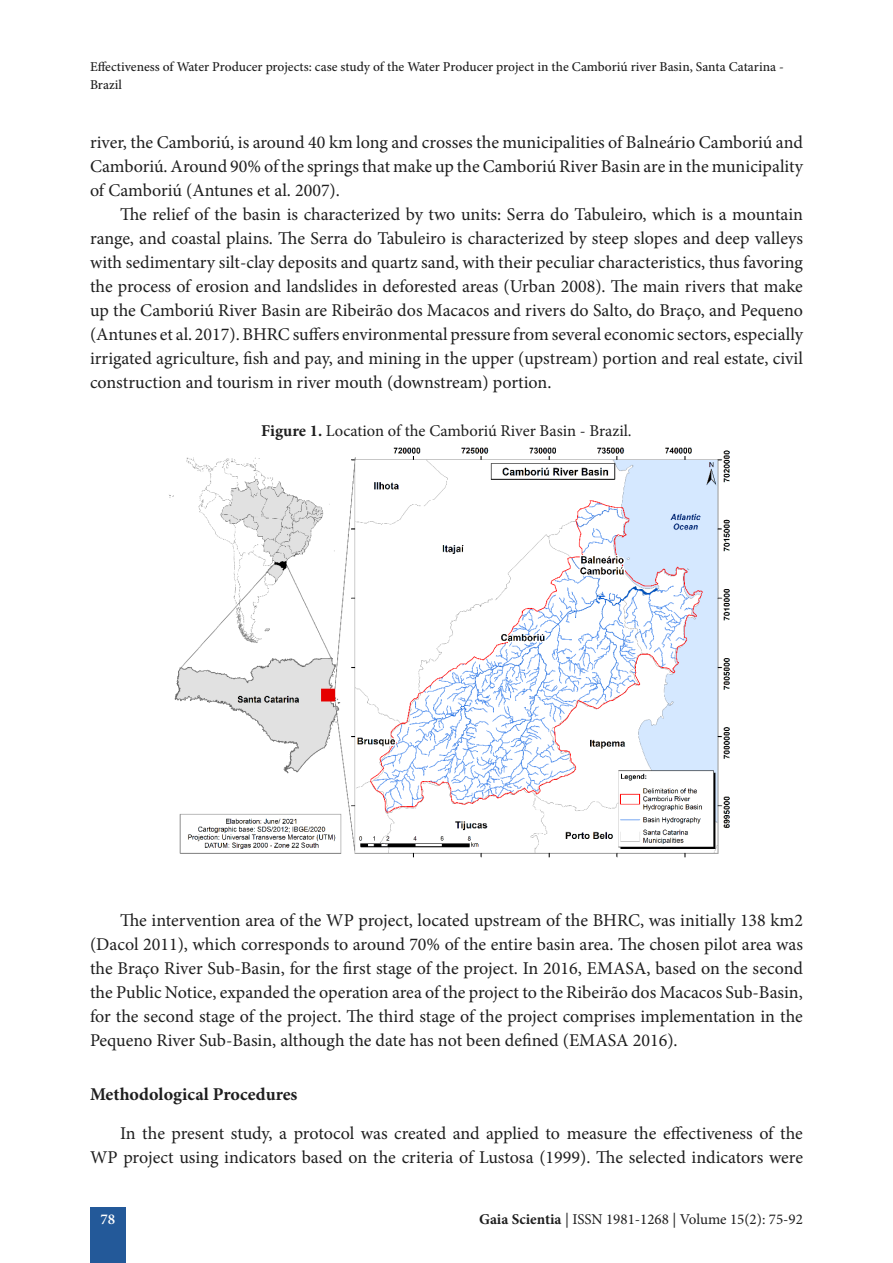
<style>
.page{position:relative;width:893px;height:1263px;background:#fff}
.page>*{position:absolute;margin:0;border:0;box-sizing:border-box;transform-origin:0 0}
.t1{font:18px/24px "Minion Pro";color:#1e1e1e;text-align:justify}
.t2{font:700 18px "Minion Pro";letter-spacing:.005em;color:#1e1e1e}
.t3{font:16.5px "Minion Pro";color:#1e1e1e}
.t4{font:15px "Minion Pro";color:#1e1e1e}
.t5{font:600 15px "Minion Pro";color:#fff}
.t6{font:500 13.5px/18px "Minion Pro";color:#1e1e1e}
.s1{font-weight:700}
</style>
<div class="page">
<div style="left:90px;top:1207px;width:35px;height:56px;background:#235999"></div>
<img style="left:169px;top:447px;width:561px;height:411px">
<p class="t6" style="left:90px;top:58px;width:695px">Effectiveness of Water Producer projects: case study of the Water Producer project in the Camboriú river Basin, Santa Catarina -<br>Brazil</p>
<p class="t1" style="left:90px;top:130px;width:714px">river, the Camboriú, is around 40 km long and crosses the municipalities of Balneário Camboriú and Camboriú. Around 90% of the springs that make up the Camboriú River Basin are in the municipality of Camboriú (Antunes et al. 2007).</p>
<p class="t1" style="left:90px;top:202px;width:714px;text-indent:30px">The relief of the basin is characterized by two units: Serra do Tabuleiro, which is a mountain range, and coastal plains. The Serra do Tabuleiro is characterized by steep slopes and deep valleys with sedimentary silt-clay deposits and quartz sand, with their peculiar characteristics, thus favoring the process of erosion and landslides in deforested areas (Urban 2008). The main rivers that make up the Camboriú River Basin are Ribeirão dos Macacos and rivers do Salto, do Braço, and Pequeno (Antunes et al. 2017). BHRC suffers environmental pressure from several economic sectors, especially irrigated agriculture, fish and pay, and mining in the upper (upstream) portion and real estate, civil construction and tourism in river mouth (downstream) portion.</p>
<p class="t3" style="left:261px;top:420px;width:372px"><span class="s1">Figure 1.</span> Location of the Camboriú River Basin - Brazil.</p>
<p class="t1" style="left:90px;top:908px;width:714px;text-indent:30px">The intervention area of the WP project, located upstream of the BHRC, was initially 138 km2 (Dacol 2011), which corresponds to around 70% of the entire basin area. The chosen pilot area was the Braço River Sub-Basin, for the first stage of the project. In 2016, EMASA, based on the second the Public Notice, expanded the operation area of the project to the Ribeirão dos Macacos Sub-Basin, for the second stage of the project. The third stage of the project comprises implementation in the Pequeno River Sub-Basin, although the date has not been defined (EMASA 2016).</p>
<p class="t2" style="left:90px;top:1081px;width:209px">Methodological Procedures</p>
<p class="t1" style="left:90px;top:1121px;width:714px;text-align:right">In the present study, a protocol was created and applied to measure the effectiveness of the<br>WP project using indicators based on the criteria of Lustosa (1999). The selected indicators were</p>
<p class="t5" style="left:100px;top:1209px;width:16px">78</p>
<p class="t4" style="left:479px;top:1209px;width:325px"><span class="s1">Gaia Scientia</span> | ISSN 1981-1268 | Volume 15(2): 75-92</p>
</div>
